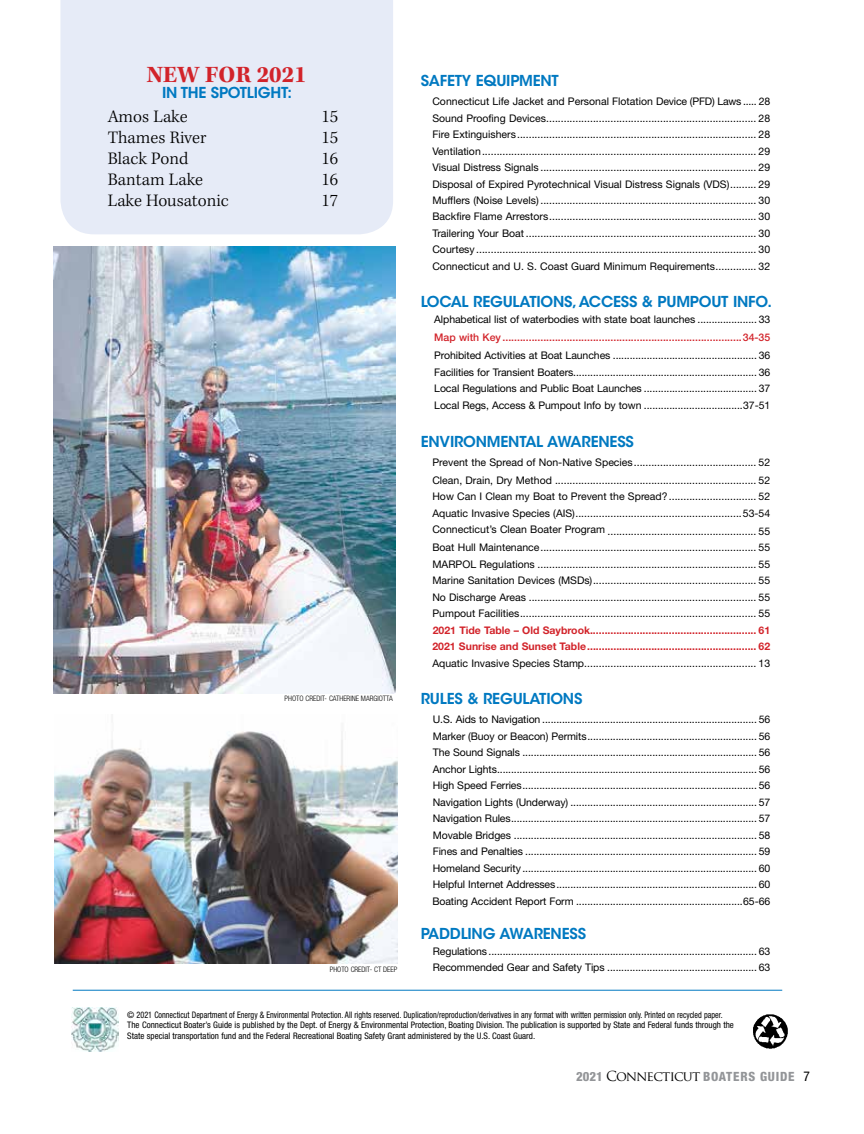
<style>
.page{position:relative;width:864px;height:1134px;background:#fff}
.page>*{position:absolute;margin:0;border:0;box-sizing:border-box;transform-origin:0 0}
.t1{font:700 24px "Kepler Std";color:#d2232a}
.t2{font:300 18px "Kepler Std";color:#000}
.t3{font:600 15px "ITC Avant Garde Std";letter-spacing:-.015em;color:#0079c1}
.t4{font:800 condensed 12.75px "Helvetica Neue LT Std";letter-spacing:.06em;color:#939598}
.t5{font:10.5px/16.5px "Helvetica Neue LT Std";color:#000;text-align:justify}
.t6{font:700 10.5px/16.5px "Helvetica Neue LT Std";color:#d2232a}
.t7{font:500 10.5px "Helvetica Neue LT Std";color:#d2232a}
.t8{font:condensed 9px/10.5px "Helvetica Neue LT Std";color:#000}
.t9{font:300 condensed 7.5px "Helvetica Neue LT Std";letter-spacing:-.005em;color:#000}
.s1{font-family:"Trajan Pro";font-weight:400;font-stretch:normal;font-size:13.5px;color:#000}
.s2{font-weight:400;font-size:13.5px;color:#000}
</style>
<div class="page">
<img style="left:72px;top:1007px;width:47px;height:45px">
<img style="left:753px;top:1014px;width:35px;height:35px">
<hr style="left:73px;top:990px;width:709px;height:1px;background:#0079c1">
<img style="left:54px;top:247px;width:341px;height:447px">
<img style="left:54px;top:731px;width:343px;height:232px">
<div style="left:60px;top:0;width:333px;height:234px;background:#e6ebf7"></div>
<h1 class="t1" style="left:147px;top:61px;width:161px">NEW FOR 2021</h1>
<h3 class="t3" style="left:162px;top:83px;width:132px">IN THE SPOTLIGHT:</h3>
<h2 class="t2" style="left:108px;top:106px;width:81px">Amos Lake</h2>
<h2 class="t2" style="left:321px;top:106px;width:18px">15</h2>
<h2 class="t2" style="left:108px;top:127px;width:100px">Thames River</h2>
<h2 class="t2" style="left:321px;top:127px;width:18px">15</h2>
<h2 class="t2" style="left:108px;top:148px;width:82px">Black Pond</h2>
<h2 class="t2" style="left:321px;top:148px;width:18px">16</h2>
<h2 class="t2" style="left:108px;top:169px;width:97px">Bantam Lake</h2>
<h2 class="t2" style="left:321px;top:169px;width:18px">16</h2>
<h2 class="t2" style="left:108px;top:190px;width:123px">Lake Housatonic</h2>
<h2 class="t2" style="left:321px;top:190px;width:18px">17</h2>
<h3 class="t3" style="left:421px;top:71px;width:140px">SAFETY EQUIPMENT</h3>
<p class="t5" style="left:432px;top:93px;width:339px">Connecticut Life Jacket and Personal Flotation Device (PFD) Laws ..... 28<br>Sound Proofing Devices........................................................................ 28<br>Fire Extinguishers.................................................................................. 28<br>Ventilation.............................................................................................. 29<br>Visual Distress Signals .......................................................................... 29<br>Disposal of Expired Pyrotechnical Visual Distress Signals (VDS)......... 29<br>Mufflers (Noise Levels) .......................................................................... 30<br>Backfire Flame Arrestors....................................................................... 30<br>Trailering Your Boat ............................................................................... 30<br>Courtesy ................................................................................................ 30<br>Connecticut and U. S. Coast Guard Minimum Requirements.............. 32</p>
<h3 class="t3" style="left:421px;top:292px;width:353px">LOCAL REGULATIONS, ACCESS &amp; PUMPOUT INFO.</h3>
<p class="t5" style="left:434px;top:311px;width:337px">Alphabetical list of waterbodies with state boat launches ..................... 33</p>
<p class="t7" style="left:434px;top:331px;width:337px">Map with Key ..................................................................................34-35</p>
<p class="t5" style="left:434px;top:347px;width:337px">Prohibited Activities at Boat Launches ................................................... 36<br>Facilities for Transient Boaters................................................................. 36<br>Local Regulations and Public Boat Launches ........................................ 37<br>Local Regs, Access &amp; Pumpout Info by town ...................................37-51</p>
<h3 class="t3" style="left:421px;top:432px;width:215px">ENVIRONMENTAL AWARENESS</h3>
<p class="t5" style="left:432px;top:453px;width:339px;line-height:17.9px">Prevent the Spread of Non-Native Species.......................................... 52<br>Clean, Drain, Dry Method ..................................................................... 52</p>
<p class="t5" style="left:432px;top:488px;width:339px">How Can I Clean my Boat to Prevent the Spread?.............................. 52<br>Aquatic Invasive Species (AIS).........................................................53-54</p>
<p class="t5" style="left:432px;top:523px;width:339px">Connecticut’s Clean Boater Program ................................................... 55<br>Boat Hull Maintenance.......................................................................... 55<br>MARPOL Regulations ........................................................................... 55<br>Marine Sanitation Devices (MSDs)........................................................ 55<br>No Discharge Areas .............................................................................. 55<br>Pumpout Facilities................................................................................. 55</p>
<p class="t6" style="left:432px;top:622px;width:339px">2021 Tide Table – Old Saybrook......................................................... 61<br>2021 Sunrise and Sunset Table.......................................................... 62</p>
<p class="t5" style="left:432px;top:655px;width:339px">Aquatic Invasive Species Stamp........................................................... 13</p>
<h3 class="t3" style="left:421px;top:689px;width:163px">RULES &amp; REGULATIONS</h3>
<p class="t5" style="left:432px;top:711px;width:339px">U.S. Aids to Navigation ............................................................................ 56<br>Marker (Buoy or Beacon) Permits............................................................ 56<br>The Sound Signals ................................................................................... 56<br>Anchor Lights............................................................................................ 56<br>High Speed Ferries................................................................................... 56<br>Navigation Lights (Underway) .................................................................. 57<br>Navigation Rules....................................................................................... 57<br>Movable Bridges ...................................................................................... 58<br>Fines and Penalties .................................................................................. 59<br>Homeland Security ................................................................................... 60<br>Helpful Internet Addresses....................................................................... 60<br>Boating Accident Report Form ...........................................................65-66</p>
<h3 class="t3" style="left:421px;top:924px;width:167px">PADDLING AWARENESS</h3>
<p class="t5" style="left:433px;top:943px;width:339px">Regulations ............................................................................................... 63<br>Recommended Gear and Safety Tips ..................................................... 63</p>
<p class="t8" style="left:127px;top:1009px;width:608px">© 2021 Connecticut Department of Energy &amp; Environmental Protection. All rights reserved. Duplication/reproduction/derivatives in any format with written permission only. Printed on recycled paper.<br>The Connecticut Boater’s Guide is published by the Dept. of Energy &amp; Environmental Protection, Boating Division. The publication is supported by State and Federal funds through the<br>State special transportation fund and the Federal Recreational Boating Safety Grant administered by the U.S. Coast Guard.</p>
<p class="t9" style="left:285px;top:695px;width:110px">PHOTO CREDIT- CATHERINE MARGIOTTA</p>
<p class="t9" style="left:330px;top:965px;width:69px">PHOTO CREDIT- CT DEEP</p>
<p class="t4" style="left:576px;top:1068px;width:235px">2021 <span class="s1">CONNECTICUT</span> BOATERS GUIDE <span class="s2">7</span></p>
</div>
